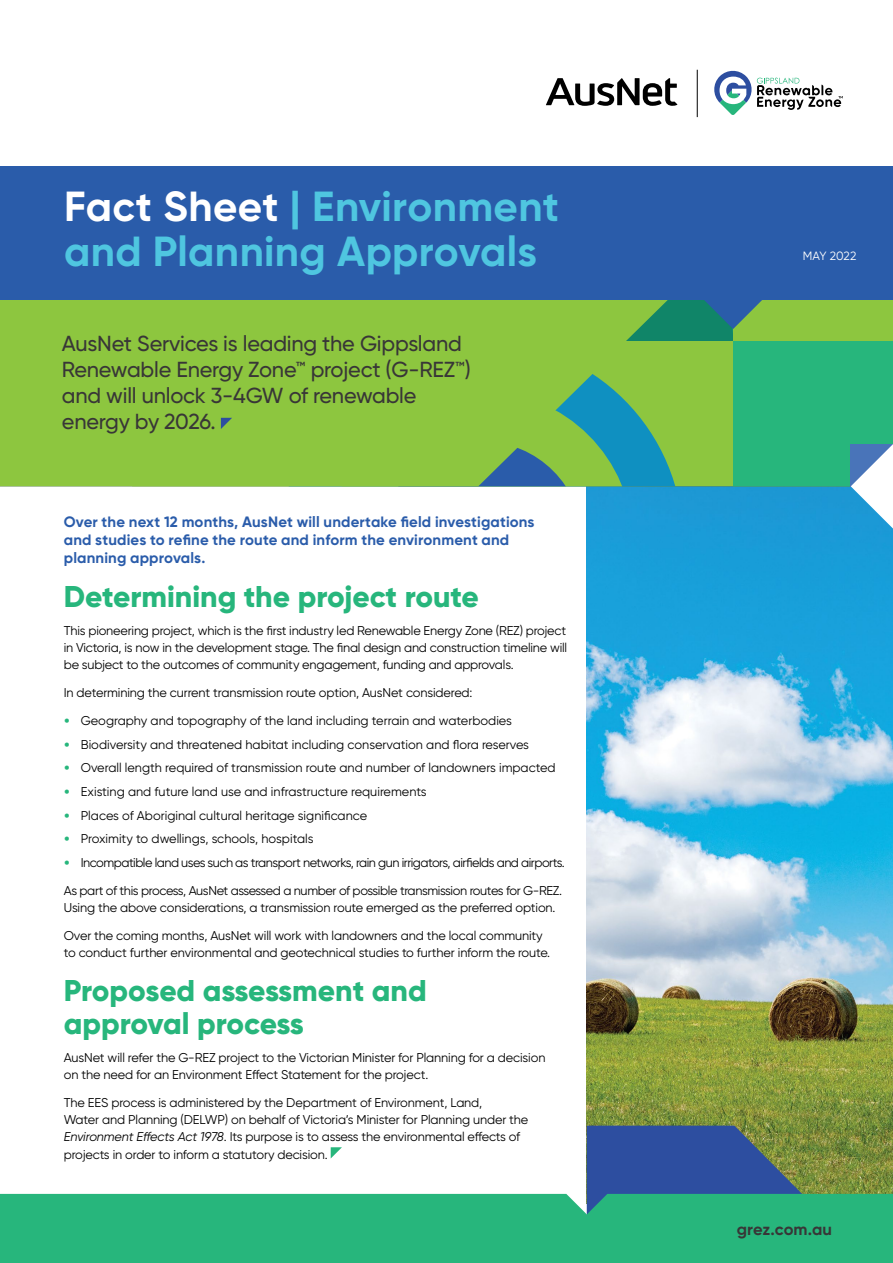
<style>
.page{position:relative;width:893px;height:1263px;background:#fff}
.page>*{position:absolute;margin:0;border:0;box-sizing:border-box;transform-origin:0 0}
.Heading_1{font:700 42px/45px "Gilroy";letter-spacing:.01em;color:#4fc6e0}
.Heading_2{font:800 30px/33px "Gilroy";color:#27b67c}
.Break_out{font:500 21.75px/26.1px "Gilroy";letter-spacing:-.01em;color:#383637}
.t1{font:700 16.5px "Gilroy";letter-spacing:.005em;color:#383637}
.Sub_Heading{font:700 15px/18px "Gilroy";letter-spacing:.01em;color:#2a5caa}
.Body{font:12.75px/17.2px "Gilroy";letter-spacing:-.01em;color:#000}
.Bullets{font:12.75px "Gilroy";color:#000}
.Body-2{font:12.75px/17.2px "Gilroy";letter-spacing:-.03em;color:#000}
.Bullets_last{font:12.75px "Gilroy";letter-spacing:-.04em;color:#000}
.t2{font:12px "Gilroy";color:#fff}
.s1{color:#fff}
.s2{font-size:21px;color:#27b67c}
.s3{font-style:italic}
</style>
<div class="page">
<img style="left:587px;top:486px;width:306px;height:708px">
<div style="left:706px;top:341px;width:28px;height:145px;background:#8dc63f"></div>
<div style="left:734px;top:341px;width:159px;height:145px;background:#27b67c"></div>
<svg style="left:587px;top:1125px;width:232px;height:69px;background:#3e5c8a"></svg>
<div style="left:0;top:300px;width:706px;height:186px;background:#8dc63f"></div>
<svg style="left:221px;top:418px;width:11px;height:11px"></svg>
<svg style="left:851px;top:444px;width:42px;height:84px"></svg>
<div style="left:0;top:1194px;width:893px;height:69px;background:#27b67c"></div>
<svg style="left:331px;top:1147px;width:11px;height:11px"></svg>
<div style="left:0;top:166px;width:893px;height:134px;background:#2a5caa"></div>
<svg style="left:532px;top:300px;width:361px;height:41px;background:#6cb24d"></svg>
<hr style="left:697px;top:70px;width:1px;height:47px;background:#000">
<svg style="left:546px;top:78px;width:131px;height:28px"></svg>
<svg style="left:714px;top:70px;width:129px;height:45px"></svg>
<h1 class="Heading_1" style="left:64px;top:184px;width:496px"><span class="s1">Fact Sheet</span> | Environment and Planning Approvals</h1>
<p class="Break_out" style="left:62px;top:330px;width:411px">AusNet Services is leading the Gippsland Renewable Energy Zone™ project (G-REZ™) and will unlock 3-4GW of renewable energy by 2026.</p>
<p class="Sub_Heading" style="left:64px;top:513px;width:472px">Over the next 12 months, AusNet will undertake field investigations and studies to refine the route and inform the environment and planning approvals.</p>
<h2 class="Heading_2" style="left:64px;top:580px;width:417px">Determining the project route</h2>
<p class="Body" style="left:64px;top:621px;width:505px;text-align:justify">This pioneering project, which is the first industry led Renewable Energy Zone (REZ) project in Victoria, is now in the development stage. The final design and construction timeline will be subject to the outcomes of community engagement, funding and approvals.</p>
<p class="Body" style="left:64px;top:684px;width:410px">In determining the current transmission route option, AusNet considered:</p>
<p class="Bullets" style="left:64px;top:713px;width:450px"><span class="s2">•</span> Geography and topography of the land including terrain and waterbodies</p>
<p class="Bullets" style="left:64px;top:736px;width:467px"><span class="s2">•</span> Biodiversity and threatened habitat including conservation and flora reserves</p>
<p class="Bullets" style="left:64px;top:760px;width:493px"><span class="s2">•</span> Overall length required of transmission route and number of landowners impacted</p>
<p class="Bullets" style="left:64px;top:784px;width:364px"><span class="s2">•</span> Existing and future land use and infrastructure requirements</p>
<p class="Bullets" style="left:64px;top:807px;width:305px"><span class="s2">•</span> Places of Aboriginal cultural heritage significance</p>
<p class="Bullets" style="left:64px;top:831px;width:251px"><span class="s2">•</span> Proximity to dwellings, schools, hospitals</p>
<p class="Bullets_last" style="left:64px;top:854px;width:503px"><span class="s2">•</span> Incompatible land uses such as transport networks, rain gun irrigators, airfields and airports.</p>
<p class="Body-2" style="left:64px;top:881px;width:500px">As part of this process, AusNet assessed a number of possible transmission routes for G-REZ.<br>Using the above considerations, a transmission route emerged as the preferred option.</p>
<p class="Body" style="left:64px;top:927px;width:488px">Over the coming months, AusNet will work with landowners and the local community to conduct further environmental and geotechnical studies to further inform the route.</p>
<h2 class="Heading_2" style="left:64px;top:973px;width:364px">Proposed assessment and approval process</h2>
<p class="Body" style="left:64px;top:1048px;width:483px">AusNet will refer the G-REZ project to the Victorian Minister for Planning for a decision on the need for an Environment Effect Statement for the project.</p>
<p class="Body" style="left:64px;top:1093px;width:466px">The EES process is administered by the Department of Environment, Land,<br>Water and Planning (DELWP) on behalf of Victoria’s Minister for Planning under the <span class="s3">Environment Effects Act 1978</span>. Its purpose is to assess the environmental effects of projects in order to inform a statutory decision.</p>
<p class="t2" style="left:803px;top:248px;width:55px">MAY 2022</p>
<p class="t1" style="left:737px;top:1218px;width:97px">grez.com.au</p>
</div>
